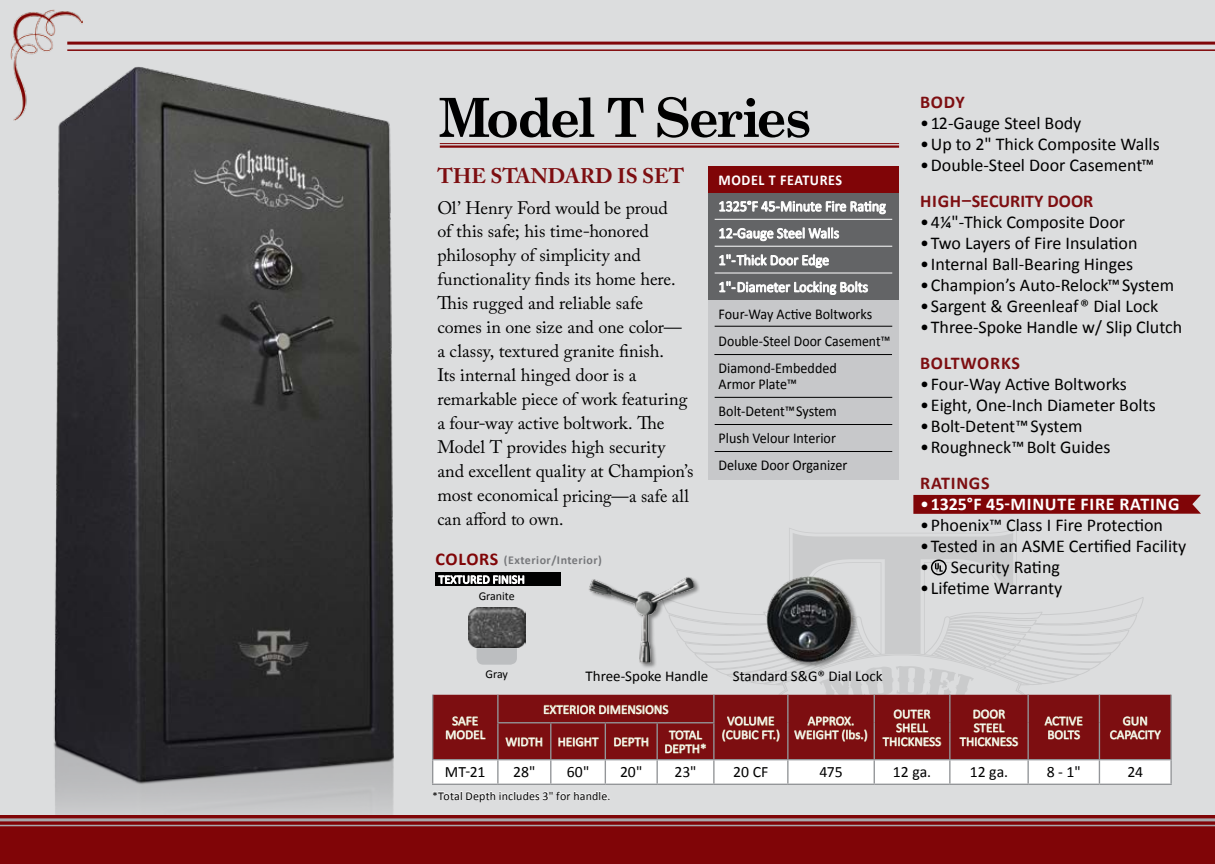
<style>
.page{position:relative;width:1215px;height:864px;background:#dcddde}
.page>*{position:absolute;margin:0;border:0;box-sizing:border-box;transform-origin:0 0}
.t1{font:700 54px "Century Schoolbook";letter-spacing:-.06em;color:#000}
.t2{font:700 21px "Adobe Caslon Pro";color:#7d0e11}
.t3{font:18px "Calibri";color:#000}
.t4{font:18px/24px "Adobe Caslon Pro";letter-spacing:-.005em;color:#000}
.t5{font:700 18px "Calibri";letter-spacing:.04em;color:#fff}
.t6{font:700 18px "Calibri";letter-spacing:.035em;color:#7d0e11}
.t7{font:700 18px "Calibri";color:#7d0e11}
.t8{font:15.75px "Calibri";color:#000}
.t9{font:15px/26.8px "Calibri";color:#000;scale:.94 1}
.t10{font:15px "Calibri";color:#000}
.t11{font:15px "Calibri";color:#fff;scale:.94 1}
.t12{font:700 15px "Calibri";letter-spacing:.04em;color:#fff;scale:.94 1}
.t13{font:13.2px/13.6px "Calibri";color:#fff;text-align:center}
.t14{font:12px "Calibri";letter-spacing:.01em;color:#000}
.t15{font:700 12px/20px "Calibri";letter-spacing:.04em;color:#77787b}
.s1{font-size:18px;color:#800507}
.s2{font-weight:400;color:#fff}
.s3{font-weight:400}
</style>
<div class="page">
<img style="left:10px;top:9px;width:73px;height:112px">
<svg style="left:913px;top:495px;width:288px;height:19px"></svg>
<svg style="left:793px;top:534px;width:219px;height:62px;fill:#cacbcc"></svg>
<img style="left:44px;top:40px;width:363px;height:775px">
<img style="left:589px;top:577px;width:107px;height:19px">
<img style="left:773px;top:575px;width:80px;height:21px">
<svg style="left:931px;top:559px;width:16px;height:17px"></svg>
<hr style="left:440px;top:143px;width:459px;height:1px;background:#800507">
<hr style="left:440px;top:145px;width:459px;height:3px;background:#800507">
<div style="left:433px;top:695px;width:737px;height:64px;background:#7d0e11"></div>
<hr style="left:432px;top:759px;width:66px;height:1px;background:#939598">
<hr style="left:714px;top:759px;width:74px;height:1px;background:#939598">
<hr style="left:788px;top:759px;width:86px;height:1px;background:#939598">
<hr style="left:874px;top:759px;width:76px;height:1px;background:#939598">
<hr style="left:950px;top:759px;width:78px;height:1px;background:#939598">
<hr style="left:1099px;top:759px;width:73px;height:1px;background:#939598">
<svg style="left:432px;top:695px;width:1px;height:28px"></svg>
<hr style="left:432px;top:723px;width:1px;height:36px;background:#939598">
<hr style="left:497px;top:695px;width:2px;height:27px;background:#939598">
<hr style="left:497px;top:722px;width:54px;height:1px;background:#939598">
<hr style="left:497px;top:723px;width:2px;height:36px;background:#939598">
<hr style="left:498px;top:759px;width:53px;height:1px;background:#939598">
<hr style="left:550px;top:723px;width:1px;height:36px;background:#939598">
<hr style="left:551px;top:759px;width:54px;height:1px;background:#939598">
<hr style="left:605px;top:723px;width:1px;height:36px;background:#939598">
<hr style="left:605px;top:759px;width:52px;height:1px;background:#939598">
<hr style="left:656px;top:723px;width:2px;height:36px;background:#939598">
<hr style="left:657px;top:759px;width:57px;height:1px;background:#939598">
<hr style="left:713px;top:723px;width:2px;height:36px;background:#939598">
<hr style="left:874px;top:723px;width:1px;height:36px;background:#939598">
<hr style="left:949px;top:723px;width:2px;height:36px;background:#939598">
<hr style="left:1027px;top:723px;width:2px;height:36px;background:#939598">
<hr style="left:787px;top:723px;width:2px;height:36px;background:#939598">
<hr style="left:1028px;top:759px;width:71px;height:1px;background:#939598">
<hr style="left:1170px;top:695px;width:2px;height:28px;background:#939598">
<hr style="left:1099px;top:723px;width:1px;height:36px;background:#939598">
<hr style="left:1170px;top:723px;width:2px;height:36px;background:#939598">
<hr style="left:1170px;top:760px;width:2px;height:24px;background:#939598">
<hr style="left:1099px;top:784px;width:73px;height:1px;background:#939598">
<svg style="left:446px;top:717px;width:39px;height:22px"></svg>
<svg style="left:506px;top:596px;width:655px;height:157px"></svg>
<svg style="left:432px;top:760px;width:739px;height:42px"></svg>
<div style="left:435px;top:572px;width:126px;height:14px;background:#000"></div>
<svg style="left:439px;top:576px;width:85px;height:8px"></svg>
<div style="left:477px;top:638px;width:40px;height:27px;background:#bcbec0;border-radius:7px"></div>
<img style="left:468px;top:607px;width:57px;height:41px">
<div style="left:708px;top:174px;width:191px;height:306px;background:#c7c8ca"></div>
<div style="left:708px;top:166px;width:191px;height:27px;background:#800507"></div>
<div style="left:708px;top:193px;width:191px;height:107px;background:#636466"></div>
<svg style="left:720px;top:201px;width:166px;height:13px"></svg>
<svg style="left:720px;top:228px;width:119px;height:13px"></svg>
<svg style="left:720px;top:255px;width:109px;height:13px"></svg>
<svg style="left:720px;top:281px;width:148px;height:14px"></svg>
<hr style="left:715px;top:397px;width:177px;height:1px;background:#000">
<hr style="left:715px;top:451px;width:177px;height:1px;background:#000">
<hr style="left:715px;top:424px;width:177px;height:1px;background:#000">
<hr style="left:715px;top:219px;width:177px;height:1px;background:#fff">
<hr style="left:715px;top:246px;width:177px;height:1px;background:#fff">
<hr style="left:715px;top:273px;width:177px;height:1px;background:#fff">
<hr style="left:714px;top:354px;width:178px;height:1px;background:#000">
<hr style="left:715px;top:326px;width:177px;height:1px;background:#000">
<div style="left:0;top:815px;width:1215px;height:49px;background:#800507"></div>
<hr style="left:67px;top:42px;width:1148px;height:3px;background:#800507">
<hr style="left:67px;top:49px;width:1148px;height:2px;background:#800507">
<hr style="left:0;top:818px;width:1215px;height:3px;background:#a7a9ac">
<hr style="left:0;top:825px;width:1215px;height:1px;background:#a7a9ac">
<h1 class="t1" style="left:438px;top:85px;width:375px">Model T Series</h1>
<p class="t2" style="left:437px;top:163px;width:249px">THE STANDARD IS SET</p>
<p class="t4" style="left:437px;top:195px;width:258px">Ol’ Henry Ford would be proud<br>of this safe; his time-honored philosophy of simplicity and functionality finds its home here.<br>This rugged and reliable safe<br>comes in one size and one color— a classy, textured granite finish.<br>Its internal hinged door is a remarkable piece of work featuring a four-way active boltwork. The<br>Model T provides high security and excellent quality at Champion’s most economical pricing—a safe all can afford to own.</p>
<p class="t15" style="left:435px;top:550px;width:168px"><span class="s1">COLORS</span> (Exterior/Interior)<br><span class="s2">TEXTURED FINISH</span></p>
<p class="t14" style="left:479px;top:589px;width:38px">Granite</p>
<p class="t12" style="left:719px;top:171px;width:133px">MODEL T FEATURES</p>
<p class="t11" style="left:719px;top:197px;width:180px">1325°F 45-Minute Fire Rating</p>
<p class="t9" style="left:719px;top:300px;width:184px">Four-Way Active Boltworks<br>Double-Steel Door Casement™<br>Diamond-Embedded</p>
<p class="t9" style="left:719px;top:371px;width:139px">Armor Plate™<br>Bolt-Detent™System<br>Plush Velour Interior<br>Deluxe Door Organizer</p>
<p class="t14" style="left:486px;top:667px;width:24px">Gray</p>
<p class="t10" style="left:586px;top:667px;width:124px">Three-Spoke Handle</p>
<p class="t10" style="left:733px;top:667px;width:151px">Standard S&amp;G® Dial Lock</p>
<p class="t6" style="left:920px;top:91px;width:46px">BODY</p>
<p class="t3" style="left:920px;top:112px;width:163px">• 12-Gauge Steel Body</p>
<p class="t3" style="left:920px;top:133px;width:241px">• Up to 2" Thick Composite Walls</p>
<p class="t3" style="left:920px;top:154px;width:235px">• Double-Steel Door Casement™</p>
<p class="t7" style="left:920px;top:190px;width:175px">HIGH–SECURITY DOOR</p>
<p class="t3" style="left:920px;top:211px;width:207px">• 4¼"-Thick Composite Door</p>
<p class="t3" style="left:920px;top:232px;width:219px">• Two Layers of Fire Insulation</p>
<p class="t3" style="left:920px;top:253px;width:214px">• Internal Ball-Bearing Hinges</p>
<p class="t3" style="left:920px;top:274px;width:255px">• Champion’s Auto-Relock™System</p>
<p class="t3" style="left:920px;top:295px;width:240px">• Sargent &amp; Greenleaf® Dial Lock</p>
<p class="t3" style="left:920px;top:316px;width:264px">• Three-Spoke Handle w/ Slip Clutch</p>
<p class="t6" style="left:920px;top:352px;width:101px">BOLTWORKS</p>
<p class="t3" style="left:920px;top:373px;width:208px">• Four-Way Active Boltworks</p>
<p class="t3" style="left:920px;top:394px;width:237px">• Eight, One-Inch Diameter Bolts</p>
<p class="t3" style="left:920px;top:415px;width:164px">• Bolt-Detent™System</p>
<p class="t3" style="left:920px;top:436px;width:192px">• Roughneck™Bolt Guides</p>
<p class="t6" style="left:920px;top:472px;width:71px">RATINGS</p>
<p class="t5" style="left:920px;top:493px;width:261px"><span class="s3">•</span> 1325°F 45-Minute Fire Rating</p>
<p class="t3" style="left:920px;top:514px;width:244px">• Phoenix™ Class I Fire Protection</p>
<p class="t3" style="left:920px;top:535px;width:268px">• Tested in an ASME Certified Facility</p>
<p class="t3" style="left:920px;top:556px;width:141px">• Security Rating</p>
<p class="t3" style="left:920px;top:577px;width:144px">• Lifetime Warranty</p>
<p class="t13" style="left:445px;top:714px;width:41px">SAFE<br>MODEL</p>
<p class="t13" style="left:543px;top:703px;width:127px">EXTERIOR DIMENSIONS</p>
<p class="t13" style="left:506px;top:735px;width:145px">WIDTH HEIGHT DEPTH</p>
<p class="t13" style="left:664px;top:728px;width:44px">TOTAL<br>DEPTH*</p>
<p class="t13" style="left:722px;top:714px;width:60px">VOLUME (CUBIC FT.)</p>
<p class="t13" style="left:794px;top:714px;width:75px">APPROX.<br>WEIGHT (lbs.)</p>
<p class="t13" style="left:883px;top:707px;width:60px">OUTER<br>SHELL<br>THICKNESS</p>
<p class="t13" style="left:960px;top:707px;width:60px">DOOR<br>STEEL<br>THICKNESS</p>
<p class="t13" style="left:1045px;top:714px;width:40px;text-align:left">ACTIVE<br>BOLTS</p>
<p class="t13" style="left:1110px;top:714px;width:52px">GUN<br>CAPACITY</p>
<p class="t8" style="left:445px;top:761px;width:42px">MT-21</p>
<p class="t8" style="left:513px;top:761px;width:24px">28"</p>
<p class="t8" style="left:567px;top:761px;width:24px">60"</p>
<p class="t8" style="left:620px;top:761px;width:24px">20"</p>
<p class="t8" style="left:674px;top:761px;width:24px">23"</p>
<p class="t8" style="left:733px;top:761px;width:37px">20 CF</p>
<p class="t8" style="left:819px;top:761px;width:25px">475</p>
<p class="t8" style="left:893px;top:761px;width:40px">12 ga.</p>
<p class="t8" style="left:970px;top:761px;width:40px">12 ga.</p>
<p class="t8" style="left:1047px;top:761px;width:36px">8-1"</p>
<p class="t8" style="left:1127px;top:761px;width:17px">24</p>
<p class="t14" style="left:432px;top:788px;width:180px">*Total Depth includes 3" for handle.</p>
</div>
